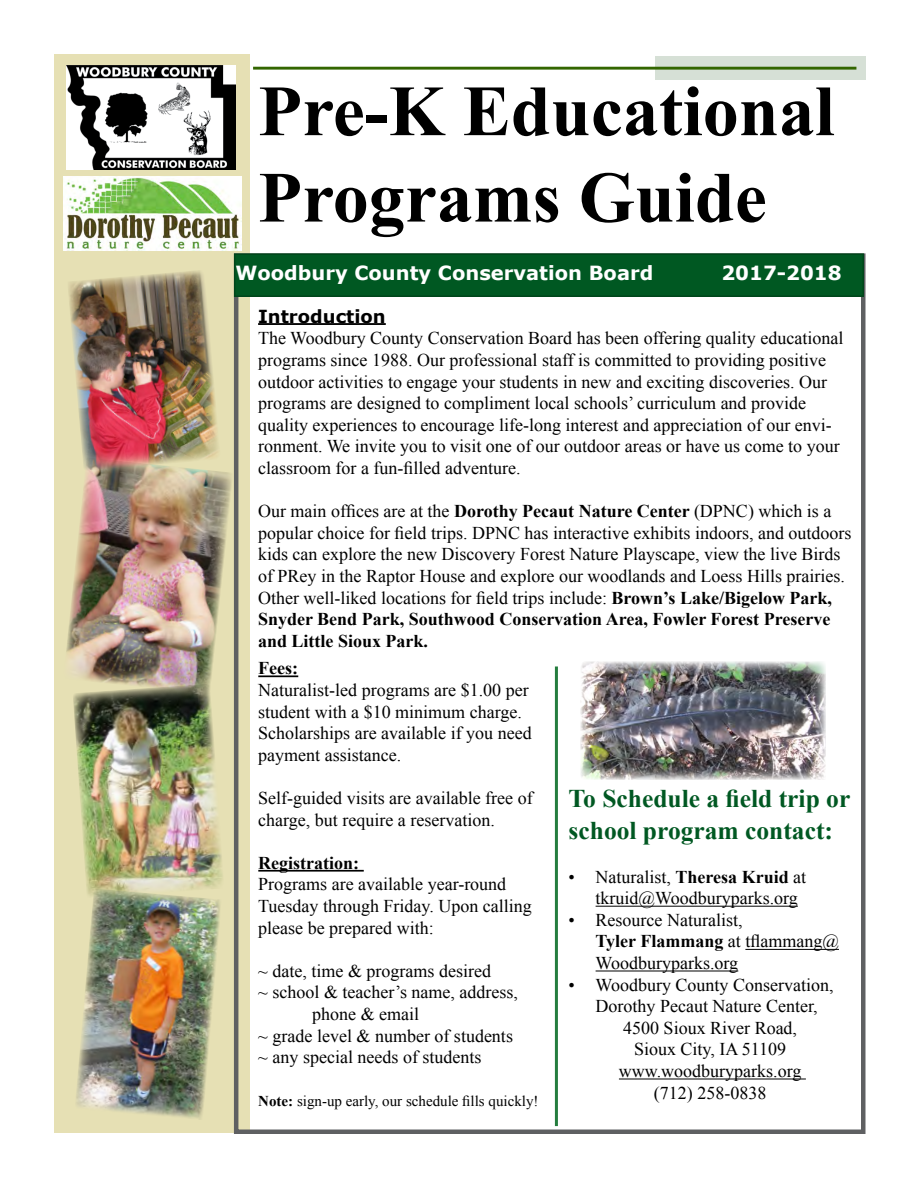
<style>
.page{position:relative;width:918px;height:1188px;background:#fff}
.page>*{position:absolute;margin:0;border:0;box-sizing:border-box;transform-origin:0 0}
.t1{font:700 72px/86.4px "Times New Roman";color:#000}
.t2{font:700 25.5px/32.4px "Times New Roman";color:#005822}
.t3{font:700 19.5px "Verdana";color:#fff}
.t4{font:18px/21.6px "Times New Roman";color:#000}
.t5{font:700 18px "Times New Roman";color:#000}
.t6{font:700 18px "Verdana";color:#000}
.t7{font:15px "Times New Roman";color:#000}
.s1{font-weight:700}
</style>
<div class="page">
<div style="left:55px;top:55px;width:195px;height:1078px;background:#e6e0b4"></div>
<div style="left:234px;top:253px;width:632px;height:881px;border:4px solid #5f6062"></div>
<div style="left:235px;top:254px;width:628px;height:42px;background:#005822"></div>
<div style="left:234px;top:253px;width:630px;height:44px;border:2px solid #00461b"></div>
<div style="left:656px;top:56px;width:210px;height:24px;background:#d6e0d6"></div>
<hr style="left:253px;top:67px;width:603px;height:3px;background:#360">
<hr style="left:555px;top:667px;width:3px;height:459px;background:#247d3e">
<hr style="left:596px;top:906px;width:202px;height:1px;background:#000">
<hr style="left:745px;top:949px;width:94px;height:1px;background:#000">
<hr style="left:596px;top:971px;width:142px;height:1px;background:#000">
<hr style="left:619px;top:1079px;width:187px;height:1px;background:#000">
<hr style="left:258px;top:323px;width:128px;height:2px;background:#000">
<hr style="left:258px;top:675px;width:40px;height:2px;background:#000">
<hr style="left:258px;top:870px;width:106px;height:2px;background:#000">
<img style="left:66px;top:65px;width:169px;height:105px">
<img style="left:66px;top:471px;width:166px;height:213px">
<img style="left:580px;top:662px;width:245px;height:118px">
<img style="left:68px;top:271px;width:150px;height:200px">
<img style="left:73px;top:684px;width:150px;height:204px">
<img style="left:76px;top:888px;width:144px;height:231px">
<img style="left:64px;top:176px;width:177px;height:74px">
<h1 class="t1" style="left:258px;top:66px;width:578px">Pre-K Educational<br>Programs Guide</h1>
<p class="t3" style="left:235px;top:259px;width:419px">Woodbury County Conservation Board</p>
<p class="t3" style="left:721px;top:259px;width:122px">2017-2018</p>
<p class="t6" style="left:258px;top:304px;width:129px">Introduction</p>
<p class="t4" style="left:258px;top:327px;width:587px">The Woodbury County Conservation Board has been offering quality educational programs since 1988. Our professional staff is committed to providing positive outdoor activities to engage your students in new and exciting discoveries. Our programs are designed to compliment local schools’ curriculum and provide quality experiences to encourage life-long interest and appreciation of our envi&shy;ronment. We invite you to visit one of our outdoor areas or have us come to your classroom for a fun-filled adventure.</p>
<p class="t4" style="left:258px;top:500px;width:595px">Our main offices are at the <span class="s1">Dorothy Pecaut Nature Center</span> (DPNC) which is a popular choice for field trips. DPNC has interactive exhibits indoors, and outdoors kids can explore the new Discovery Forest Nature Playscape, view the live Birds of PRey in the Raptor House and explore our woodlands and Loess Hills prairies.<br>Other well-liked locations for field trips include: <span class="s1">Brown’s Lake/Bigelow Park, Snyder Bend Park, Southwood Conservation Area, Fowler Forest Preserve and Little Sioux Park.</span></p>
<p class="t5" style="left:258px;top:656px;width:41px">Fees:</p>
<p class="t4" style="left:258px;top:679px;width:275px">Naturalist-led programs are $1.00 per student with a $10 minimum charge.<br>Scholarships are available if you need payment assistance.</p>
<p class="t4" style="left:258px;top:787px;width:276px">Self-guided visits are available free of charge, but require a reservation.</p>
<p class="t5" style="left:258px;top:850px;width:102px">Registration:</p>
<p class="t4" style="left:258px;top:873px;width:275px">Programs are available year-round<br>Tuesday through Friday. Upon calling please be prepared with:</p>
<p class="t4" style="left:258px;top:960px;width:234px">~ date, time &amp; programs desired</p>
<p class="t4" style="left:258px;top:981px;width:261px">~ school &amp; teacher’s name, address,</p>
<p class="t4" style="left:312px;top:1003px;width:108px">phone &amp; email</p>
<p class="t4" style="left:258px;top:1024px;width:256px">~ grade level &amp; number of students</p>
<p class="t4" style="left:258px;top:1046px;width:225px">~ any special needs of students</p>
<p class="t7" style="left:258px;top:1091px;width:282px"><span class="s1">Note:</span> sign-up early, our schedule fills quickly!</p>
<h2 class="t2" style="left:569px;top:782px;width:283px">To Schedule a field trip or school program contact:</h2>
<p class="t4" style="left:596px;top:866px;width:212px;text-indent:-27px">• Naturalist, <span class="s1">Theresa Kruid</span> at tkruid@Woodburyparks.org</p>
<p class="t4" style="left:596px;top:909px;width:245px;text-indent:-27px">• Resource Naturalist,<br><span class="s1">Tyler Flammang</span> at tflammang@<br>Woodburyparks.org</p>
<p class="t4" style="left:569px;top:974px;width:267px">• Woodbury County Conservation,</p>
<p class="t4" style="left:596px;top:995px;width:224px">Dorothy Pecaut Nature Center,</p>
<p class="t4" style="left:623px;top:1017px;width:176px">4500 Sioux River Road,</p>
<p class="t4" style="left:634px;top:1038px;width:154px">Sioux City, IA 51109</p>
<p class="t4" style="left:619px;top:1060px;width:184px">www.woodburyparks.org</p>
<p class="t4" style="left:654px;top:1082px;width:114px">(712) 258-0838</p>
</div>
